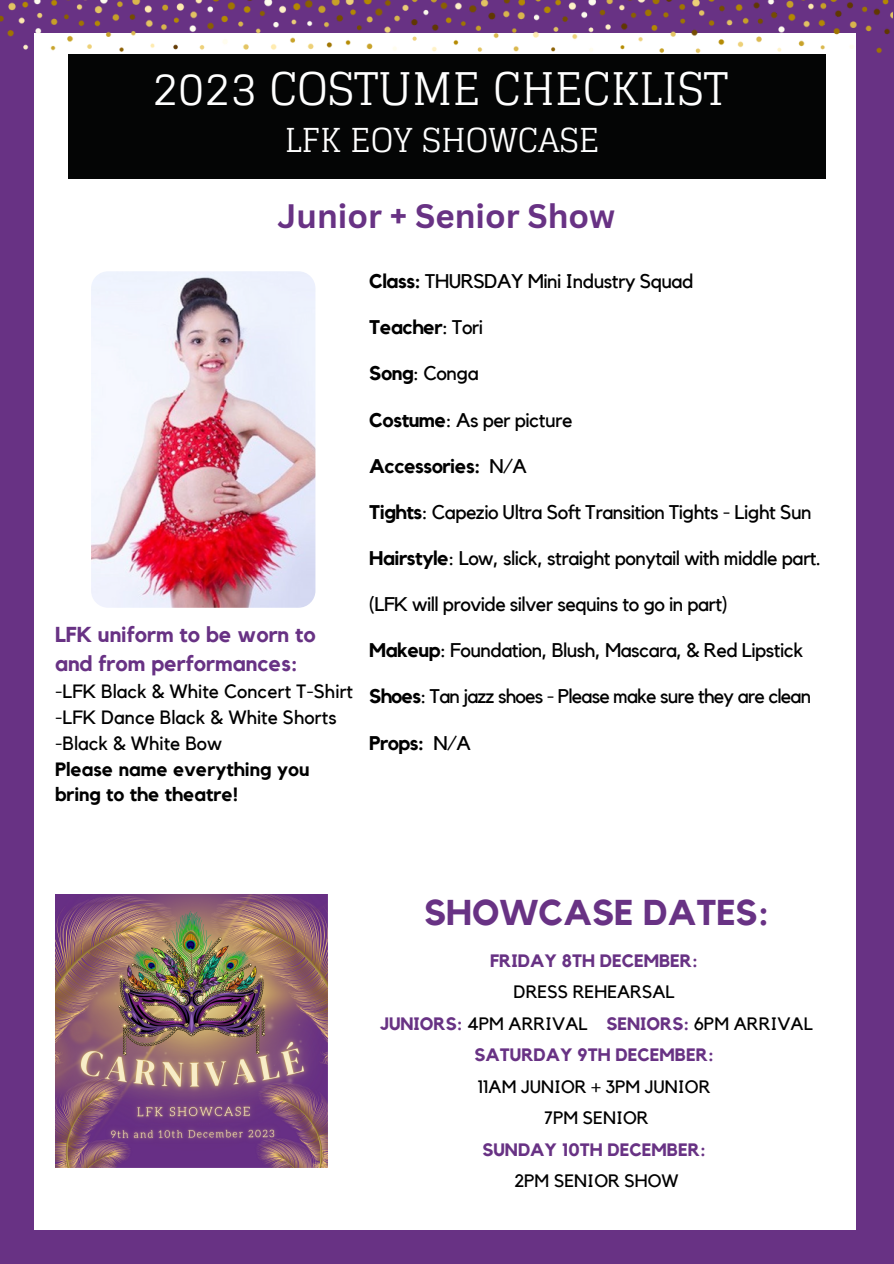
<style>
.page{position:relative;width:894px;height:1264px;background:#fff}
.page>*{position:absolute;margin:0;border:0;box-sizing:border-box;transform-origin:0 0}
.t1{font:45px "Glegoo";color:#fff}
.t2{font:700 35.7px "Kollektif";color:#683284}
.t3{font:700 33px "Canva Sans";color:#683284}
.t4{font:33px "Glegoo";color:#fff}
.t5{font:700 21.45px "Kollektif";color:#683284}
.t6{font:19.8px "Kollektif";letter-spacing:-.025em;color:#000}
.t7{font:700 19.8px "Kollektif";letter-spacing:-.025em;color:#000}
.t8{font:19.2px "Kollektif";color:#000}
.t9{font:700 19.2px "Kollektif";color:#000}
.t10{font:17.85px "Kollektif";color:#000}
.t11{font:700 17.85px "Kollektif";color:#683284}
.s1{font-weight:700}
.s2{font-weight:400}
.s3{font-weight:700;color:#683284}
</style>
<div class="page">
<div style="left:0;top:0;width:893px;height:1263px;background:#683284"></div>
<div style="left:34px;top:34px;width:822px;height:1195px;background:#fff"></div>
<div style="left:68px;top:54px;width:757px;height:125px;background:#040505"></div>
<img style="left:91px;top:271px;width:224px;height:336px;border-radius:17px">
<img style="left:0;top:0;width:892px;height:75px">
<img style="left:55px;top:894px;width:272px;height:273px">
<p class="t1" style="left:152px;top:63px;width:577px">2023 COSTUME CHECKLIST</p>
<p class="t4" style="left:285px;top:121px;width:316px">LFK EOY SHOWCASE</p>
<p class="t3" style="left:277px;top:192px;width:339px">Junior + Senior Show</p>
<p class="t5" style="left:55px;top:624px;width:262px">LFK uniform to be worn to</p>
<p class="t5" style="left:55px;top:653px;width:244px">and from performances:</p>
<p class="t8" style="left:55px;top:682px;width:299px">-LFK Black &amp; White Concert T-Shirt</p>
<p class="t8" style="left:55px;top:708px;width:283px">-LFK Dance Black &amp; White Shorts</p>
<p class="t8" style="left:55px;top:734px;width:168px">-Black &amp; White Bow</p>
<p class="t9" style="left:55px;top:760px;width:256px">Please name everything you</p>
<p class="t9" style="left:55px;top:786px;width:185px">bring to the theatre!</p>
<p class="t6" style="left:369px;top:272px;width:325px"><span class="s1">Class:</span> THURSDAY Mini Industry Squad</p>
<p class="t7" style="left:369px;top:318px;width:115px">Teacher<span class="s2">: Tori</span></p>
<p class="t6" style="left:369px;top:364px;width:111px"><span class="s1">Song</span>: Conga</p>
<p class="t6" style="left:369px;top:410px;width:205px"><span class="s1">Costume</span>: As per picture</p>
<p class="t7" style="left:369px;top:457px;width:159px">Accessories: <span class="s2">N/A</span></p>
<p class="t6" style="left:369px;top:503px;width:444px"><span class="s1">Tights</span>: Capezio Ultra Soft Transition Tights - Light Sun</p>
<p class="t6" style="left:369px;top:549px;width:453px"><span class="s1">Hairstyle</span>: Low, slick, straight ponytail with middle part.</p>
<p class="t6" style="left:369px;top:595px;width:360px">(LFK will provide silver sequins to go in part)</p>
<p class="t6" style="left:369px;top:641px;width:435px"><span class="s1">Makeup</span>: Foundation, Blush, Mascara, &amp; Red Lipstick</p>
<p class="t6" style="left:369px;top:687px;width:443px"><span class="s1">Shoes</span>: Tan jazz shoes - Please make sure they are clean</p>
<p class="t7" style="left:369px;top:733px;width:103px">Props: <span class="s2">N/A</span></p>
<p class="t2" style="left:424px;top:896px;width:346px">SHOWCASE DATES:</p>
<p class="t11" style="left:490px;top:952px;width:209px">FRIDAY 8TH DECEMBER:</p>
<p class="t10" style="left:513px;top:983px;width:162px">DRESS REHEARSAL</p>
<p class="t10" style="left:380px;top:1015px;width:434px"><span class="s3">JUNIORS:</span> 4PM ARRIVAL <span class="s3">SENIORS:</span> 6PM ARRIVAL</p>
<p class="t11" style="left:474px;top:1046px;width:240px">SATURDAY 9TH DECEMBER:</p>
<p class="t10" style="left:478px;top:1078px;width:234px">11AM JUNIOR + 3PM JUNIOR</p>
<p class="t10" style="left:544px;top:1109px;width:106px">7PM SENIOR</p>
<p class="t11" style="left:482px;top:1141px;width:224px">SUNDAY 10TH DECEMBER:</p>
<p class="t10" style="left:514px;top:1172px;width:166px">2PM SENIOR SHOW</p>
</div>
